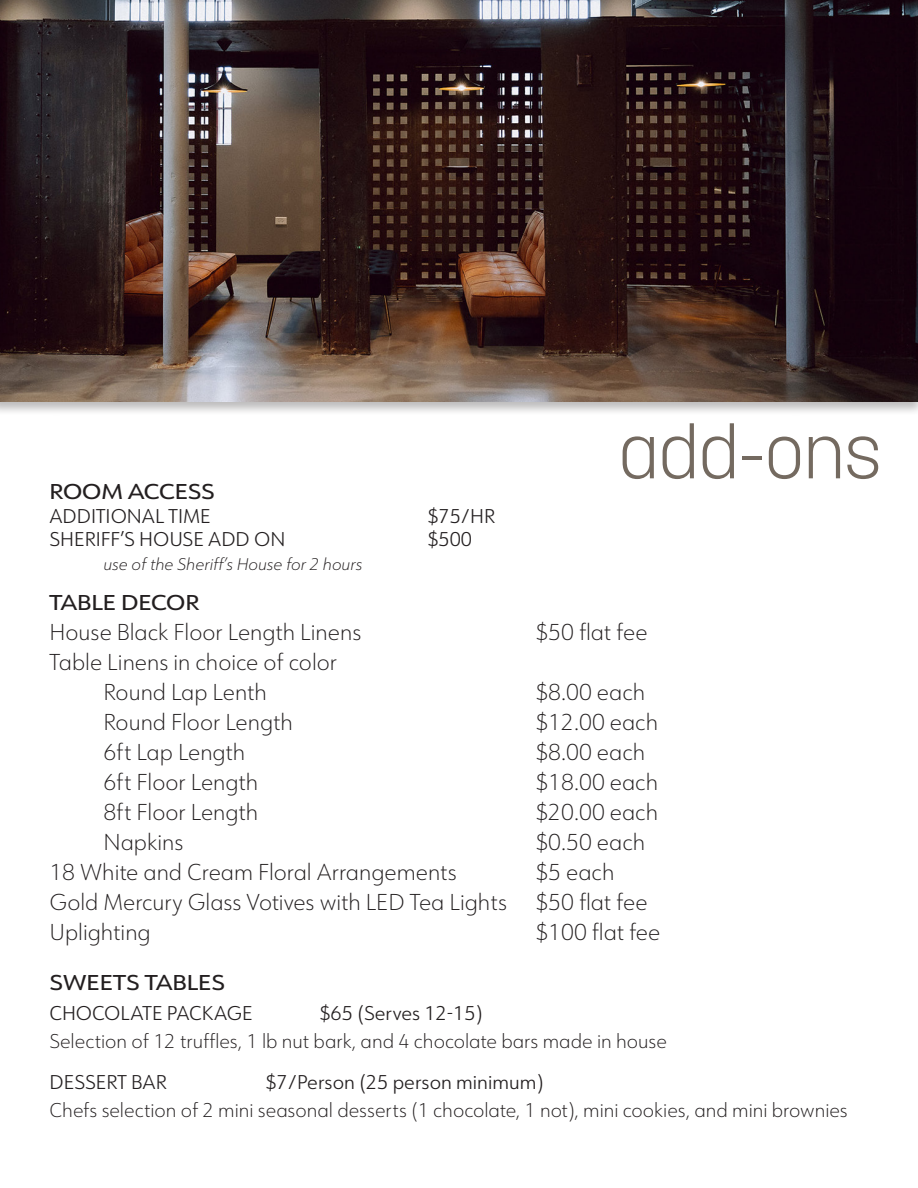
<style>
.page{position:relative;width:918px;height:1188px;background:#fff}
.page>*{position:absolute;margin:0;border:0;box-sizing:border-box;transform-origin:0 0}
.t1{font:300 73.5px "Korolev";color:#746a60}
.t2{font:200 22.5px "URW Form";color:#231f20}
.t3{font:500 21px "URW Form Expand";color:#231f20}
.t4{font:200 19.5px/28.5px "URW Form";color:#231f20}
.t5{font:300 19.5px "URW Form";color:#231f20}
.t6{font:italic 200 16.5px "URW Form";color:#231f20}
.s1{font-weight:300}
</style>
<div class="page">
<div style="left:0;top:0;width:918px;height:416px;background:#231f20;opacity:.3"></div>
<img style="left:0;top:0;width:918px;height:401px">
<p class="t1" style="left:619px;top:406px;width:264px">add-ons</p>
<p class="t3" style="left:49px;top:478px;width:167px">ROOM ACCESS</p>
<p class="t5" style="left:49px;top:503px;width:163px">ADDITIONAL TIME</p>
<p class="t5" style="left:427px;top:503px;width:69px">$75/HR</p>
<p class="t5" style="left:49px;top:526px;width:237px">SHERIFF’S HOUSE ADD ON</p>
<p class="t5" style="left:427px;top:526px;width:46px">$500</p>
<p class="t6" style="left:103px;top:553px;width:261px">use of the Sheriff’s House for 2 hours</p>
<p class="t3" style="left:49px;top:589px;width:151px">TABLE DECOR</p>
<p class="t2" style="left:49px;top:618px;width:314px">House Black Floor Length Linens</p>
<p class="t2" style="left:535px;top:618px;width:114px">$50 flat fee</p>
<p class="t2" style="left:49px;top:648px;width:289px">Table Linens in choice of color</p>
<p class="t2" style="left:103px;top:678px;width:165px">Round Lap Lenth</p>
<p class="t2" style="left:535px;top:678px;width:111px">$8.00 each</p>
<p class="t2" style="left:103px;top:708px;width:191px">Round Floor Length</p>
<p class="t2" style="left:535px;top:708px;width:124px">$12.00 each</p>
<p class="t2" style="left:103px;top:738px;width:143px">6ft Lap Length</p>
<p class="t2" style="left:535px;top:738px;width:111px">$8.00 each</p>
<p class="t2" style="left:103px;top:768px;width:156px">6ft Floor Length</p>
<p class="t2" style="left:535px;top:768px;width:124px">$18.00 each</p>
<p class="t2" style="left:103px;top:798px;width:156px">8ft Floor Length</p>
<p class="t2" style="left:535px;top:798px;width:124px">$20.00 each</p>
<p class="t2" style="left:103px;top:828px;width:82px">Napkins</p>
<p class="t2" style="left:535px;top:828px;width:111px">$0.50 each</p>
<p class="t2" style="left:49px;top:858px;width:409px">18 White and Cream Floral Arrangements</p>
<p class="t2" style="left:535px;top:858px;width:81px">$5 each</p>
<p class="t2" style="left:49px;top:888px;width:459px">Gold Mercury Glass Votives with LED Tea Lights</p>
<p class="t2" style="left:535px;top:888px;width:114px">$50 flat fee</p>
<p class="t2" style="left:49px;top:918px;width:103px">Uplighting</p>
<p class="t2" style="left:535px;top:918px;width:127px">$100 flat fee</p>
<p class="t3" style="left:49px;top:968px;width:177px">SWEETS TABLES</p>
<p class="t5" style="left:49px;top:1000px;width:205px">CHOCOLATE PACKAGE</p>
<p class="t5" style="left:319px;top:1000px;width:165px">$65 (Serves 12-15)</p>
<p class="t4" style="left:49px;top:1027px;width:619px">Selection of 12 truffles, 1 lb nut bark, and 4 chocolate bars made in house</p>
<p class="t5" style="left:49px;top:1069px;width:119px">DESSERT BAR</p>
<p class="t4" style="left:49px;top:1067px;width:800px;text-indent:216px"><span class="s1">$7/Person (25 person minimum)<br></span>Chefs selection of 2 mini seasonal desserts (1 chocolate, 1 not), mini cookies, and mini brownies</p>
</div>
